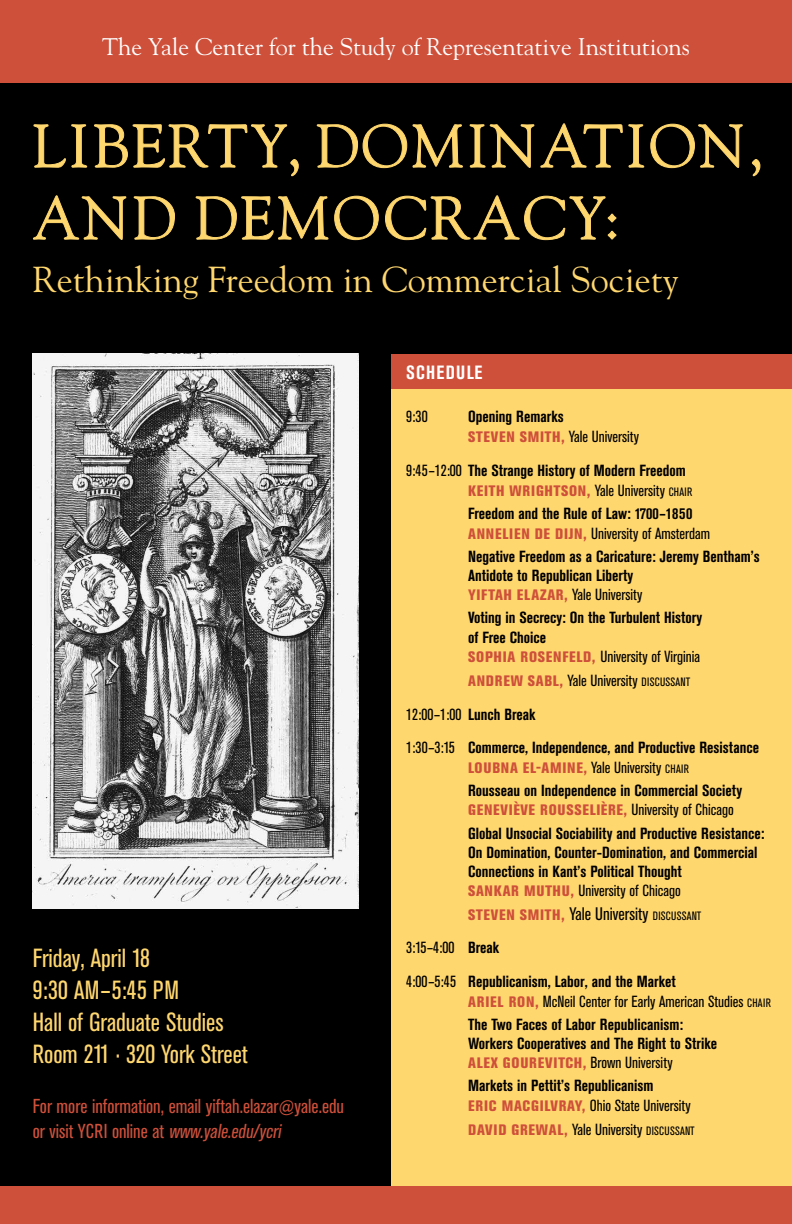
<style>
.page{position:relative;width:792px;height:1224px;background:#fff}
.page>*{position:absolute;margin:0;border:0;box-sizing:border-box;transform-origin:0 0}
.t1{font:60px/72px "Goudy";letter-spacing:.05em;color:#ffd76f}
.t2{font:36px "Goudy";color:#ffd76f}
.t3{font:condensed 26px/32px "Akzidenz Grotesk BE";color:#ffd76f}
.t4{font:24px "Goudy";color:#fff}
.t5{font:condensed 20px/25px "Akzidenz Grotesk BE";color:#ce503a}
.t6{font:700 condensed 19px "Akzidenz Grotesk BE";color:#fff}
.t7{font:condensed 18px "Akzidenz Grotesk BE";color:#000}
.t8{font:700 condensed 16px/19.2px "Akzidenz Grotesk BE";color:#000}
.t9{font:condensed 16px/23.2px "Akzidenz Grotesk BE";color:#000}
.t10{font:800 condensed 15px "Akzidenz Grotesk BE";letter-spacing:.05em;color:#ce503a}
.t11{font:condensed 12px "Akzidenz Grotesk BE";color:#000}
.s1{font-size:18px}
.s2{font-style:italic}
.s3{font-weight:800;font-size:15px;color:#ce503a}
.s4{font-weight:400}
.s5{font-weight:400;font-size:16px;color:#000}
.s6{font-weight:400;font-size:12px;color:#000}
.s7{font-size:12px}
.s8{font-weight:700}
</style>
<div class="page">
<div style="left:0;top:0;width:792px;height:1200px;background:#000"></div>
<div style="left:0;top:0;width:792px;height:83px;background:#ce503a"></div>
<img style="left:33px;top:354px;width:325px;height:554px">
<svg style="left:34px;top:124px;width:53px;height:44px"></svg>
<svg style="left:94px;top:124px;width:205px;height:52px"></svg>
<svg style="left:317px;top:124px;width:90px;height:44px"></svg>
<svg style="left:413px;top:124px;width:50px;height:44px"></svg>
<svg style="left:470px;top:124px;width:64px;height:44px"></svg>
<svg style="left:541px;top:123px;width:82px;height:45px"></svg>
<svg style="left:629px;top:124px;width:15px;height:44px"></svg>
<svg style="left:650px;top:124px;width:93px;height:44px"></svg>
<svg style="left:752px;top:159px;width:8px;height:17px"></svg>
<svg style="left:33px;top:195px;width:93px;height:45px"></svg>
<svg style="left:134px;top:196px;width:41px;height:44px"></svg>
<svg style="left:196px;top:196px;width:132px;height:44px"></svg>
<svg style="left:334px;top:196px;width:45px;height:44px"></svg>
<svg style="left:385px;top:195px;width:231px;height:45px"></svg>
<div style="left:392px;top:365px;width:400px;height:829px;background:#ffd76f"></div>
<div style="left:392px;top:354px;width:400px;height:34px;background:#ce503a"></div>
<div style="left:0;top:1186px;width:792px;height:38px;background:#ce503a"></div>
<h3 class="t4" style="left:102px;top:32px;width:589px">The Yale Center for the Study of Representative Institutions</h3>
<h1 class="t1" style="left:33px;top:108px;width:176px">Liberty</h1>
<h1 class="t1" style="left:33px;top:108px;width:732px;text-indent:254px">, Domination, and Democracy:</h1>
<h2 class="t2" style="left:33px;top:257px;width:647px">Rethinking Freedom in Commercial Society</h2>
<h3 class="t3" style="left:33px;top:942px;width:217px">Friday, April 18<br>9:30 AM–5:45 PM<br>Hall of Graduate Studies<br>Room 211 · 320 York Street</h3>
<p class="t5" style="left:33px;top:1094px;width:313px">For more information, email yiftah.elazar<span class="s1">@</span>yale.edu o r v i s i t YC R I o n l i n e at <span class="s2">www.yale.edu/ycri</span></p>
<p class="t6" style="left:406px;top:362px;width:78px">Sch edule</p>
<p class="t9" style="left:406px;top:405px;width:23px">9:30</p>
<p class="t8" style="left:468px;top:407px;width:173px;line-height:20px">Opening Remarks<br><span class="s3">STEVEN SMITH,</span> <span class="s4">Yale University</span></p>
<p class="t8" style="left:406px;top:461px;width:281px"><span class="s4">9:45–12:00</span> The Strange History of Modern Freedom</p>
<p class="t10" style="left:468px;top:482px;width:207px">KEITH WRIGHTSON, <span class="s5">Yale University</span> <span class="s6">chair</span></p>
<p class="t8" style="left:468px;top:504px;width:243px">Freedom and the Rule of Law: 1700–1850<br><span class="s3">ANNELIEN DE DIJN,</span> <span class="s4">University of Amsterdam</span></p>
<p class="t8" style="left:468px;top:547px;width:293px">Negative Freedom as a Caricature: Jeremy Bentham’s<br>Antidote to Republican Liberty<br><span class="s3">YIFTAH ELAZAR,</span> <span class="s4">Yale University</span></p>
<p class="t8" style="left:468px;top:608px;width:236px">Voting in Secrecy: On the Turbulent History of Free Choice<br><span class="s3">SOPHIA ROSENFELD,</span> <span class="s4">University of Virginia</span></p>
<p class="t9" style="left:468px;top:669px;width:185px"><span class="s3">ANDREW SABL,</span> Yale University <span class="s7">discussa</span></p>
<p class="t11" style="left:681px;top:675px;width:11px">nt</p>
<p class="t8" style="left:406px;top:698px;width:354px;line-height:33.2px"><span class="s4">12:00–1:00</span> Lunch Break<br><span class="s4">1:30–3:15</span> Commerce, Independence, and Productive Resistance</p>
<p class="t10" style="left:468px;top:759px;width:203px">LOUBNA EL-AMINE, <span class="s5">Yale University</span> <span class="s6">chair</span></p>
<p class="t8" style="left:468px;top:781px;width:275px">Rousseau on Independence in Commercial Society</p>
<p class="t10" style="left:468px;top:801px;width:267px">GENEVIÈVE ROUSSELIÈRE, <span class="s5">University of Chicago</span></p>
<p class="t8" style="left:468px;top:824px;width:298px">Global Unsocial Sociability and Productive Resistance:<br>On Domination, Counter-Domination, and Commercial Connections in Kant’s Political Thought<br><span class="s3">SANKAR MUTHU,</span> <span class="s4">University of Chicago</span></p>
<p class="t7" style="left:468px;top:904px;width:196px"><span class="s3">STEVEN SMITH,</span> Yale University <span class="s7">discussa</span></p>
<p class="t11" style="left:692px;top:909px;width:11px">nt</p>
<p class="t8" style="left:406px;top:931px;width:271px;line-height:33.2px"><span class="s4">3:15–4:00</span> Break<br><span class="s4">4:00–5:45</span> Republicanism, Labor, and the Market</p>
<p class="t9" style="left:468px;top:990px;width:285px"><span class="s3">ARIEL RON,</span> McNeil Center for Early American Studies <span class="s7">chair<br></span><span class="s8">The Two Faces of Labor Republicanism:</span></p>
<p class="t8" style="left:468px;top:1034px;width:250px">Workers Cooperatives and The Right to Strike</p>
<p class="t10" style="left:468px;top:1054px;width:206px">ALEX GOUREVITCH, <span class="s5">Brown University</span></p>
<p class="t8" style="left:468px;top:1076px;width:224px">Markets in Pettit’s Republicanism<br><span class="s3">ERIC MACGILVRAY,</span> <span class="s4">Ohio State University</span></p>
<p class="t9" style="left:468px;top:1118px;width:190px"><span class="s3">DAVID GREWAL,</span> Yale University <span class="s7">discussa</span></p>
<p class="t11" style="left:685px;top:1124px;width:11px">nt</p>
</div>
